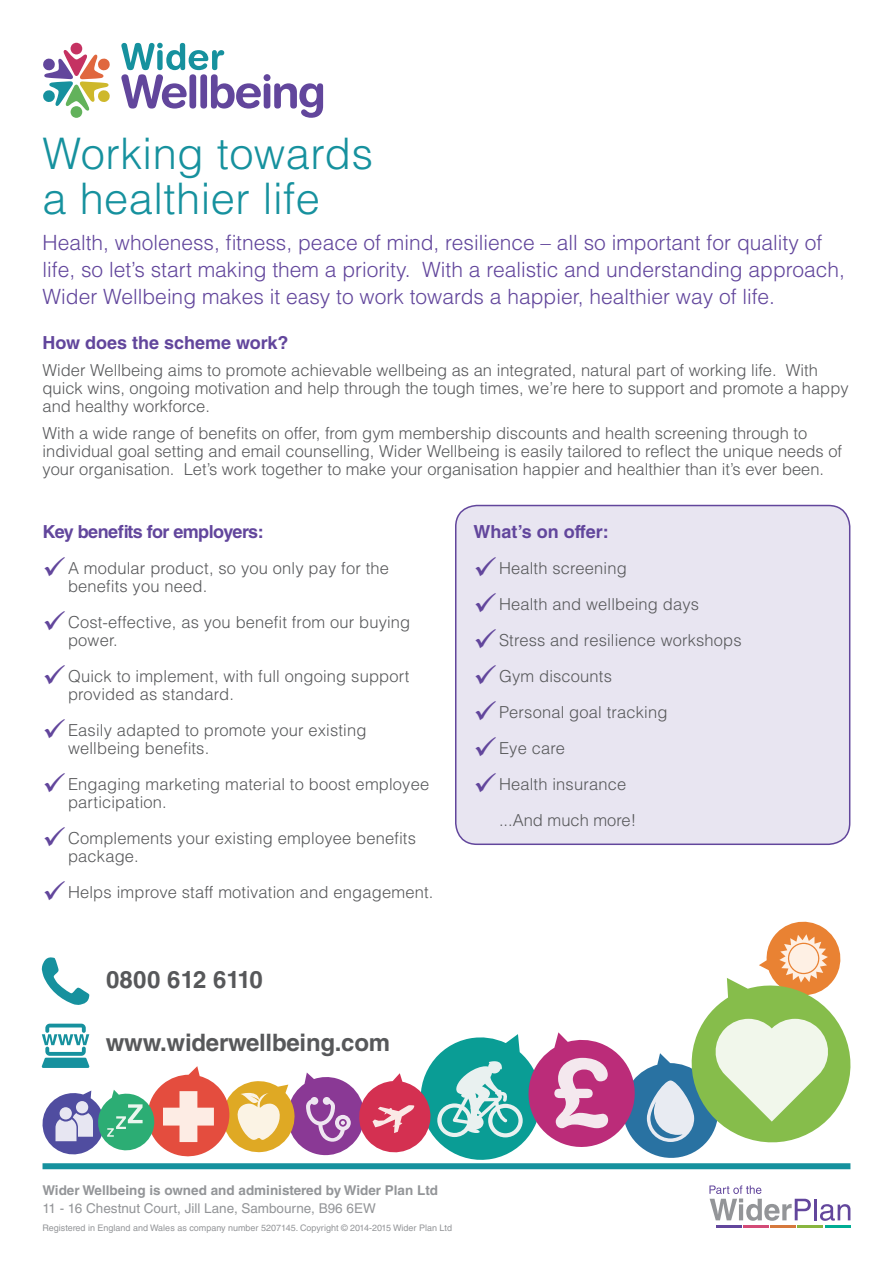
<style>
.page{position:relative;width:893px;height:1263px;background:#fff}
.page>*{position:absolute;margin:0;border:0;box-sizing:border-box;transform-origin:0 0}
.t1{font:300 43.5px/45px "Helvetica LT Std";letter-spacing:.01em;color:#16919e}
.t2{font:700 24px "Helvetica LT Std";letter-spacing:-.01em;color:#57585a}
.t3{font:300 21px/27px "Helvetica LT Std";color:#62469c}
.t4{font:700 18px "Helvetica LT Std";letter-spacing:-.015em;color:#62469c}
.t5{font:300 16.5px/18px "Helvetica LT Std";color:#57585a}
.Paragraph_Style_2{font:700 13.5px/18px "Helvetica LT Std";color:#939598}
.Paragraph_Style_2-2{font:9px "Helvetica LT Std";color:#939598}
.s1{font-weight:400}
</style>
<div class="page">
<div style="left:43px;top:1163px;width:807px;height:6px;background:#16919e"></div>
<div style="left:456px;top:505px;width:394px;height:339px;background:#e8e5f1;border-radius:21px"></div>
<div style="left:455px;top:505px;width:395px;height:340px;border:2px solid #62469c;border-radius:21px"></div>
<svg style="left:121px;top:43px;width:202px;height:75px"></svg>
<svg style="left:43px;top:43px;width:67px;height:75px"></svg>
<svg style="left:41px;top:921px;width:810px;height:244px"></svg>
<hr style="left:814px;top:1199px;width:3px;height:21px;background:#62469c">
<svg style="left:820px;top:1204px;width:30px;height:17px"></svg>
<hr style="left:743px;top:1225px;width:25px;height:3px;background:#d34b77">
<hr style="left:716px;top:1225px;width:25px;height:3px;background:#62469c">
<hr style="left:770px;top:1225px;width:26px;height:3px;background:#d6793d">
<hr style="left:798px;top:1225px;width:25px;height:3px;background:#89b53f">
<hr style="left:825px;top:1225px;width:25px;height:3px;background:#00ad94">
<svg style="left:709px;top:1185px;width:102px;height:36px"></svg>
<p class="t1" style="left:43px;top:130px;width:332px">Working towards a healthier life</p>
<p class="t3" style="left:43px;top:228px;width:804px">Health, wholeness, fitness, peace of mind, resilience – all so important for quality of life, so let’s start making them a priority. With a realistic and understanding approach,<br>Wider Wellbeing makes it easy to work towards a happier, healthier way of life.</p>
<p class="t4" style="left:43px;top:331px;width:247px">How does the scheme work?</p>
<p class="t5" style="left:43px;top:361px;width:808px">Wider Wellbeing aims to promote achievable wellbeing as an integrated, natural part of working life. With quick wins, ongoing motivation and help through the tough times, we’re here to support and promote a happy and healthy workforce.</p>
<p class="t5" style="left:43px;top:424px;width:801px">With a wide range of benefits on offer, from gym membership discounts and health screening through to individual goal setting and email counselling, Wider Wellbeing is easily tailored to reflect the unique needs of your organisation. Let’s work together to make your organisation happier and healthier than it’s ever been.</p>
<p class="t4" style="left:43px;top:520px;width:223px">Key benefits for employers:</p>
<p class="t5" style="left:68px;top:559px;width:323px">A modular product, so you only pay for the benefits you need.</p>
<p class="t5" style="left:68px;top:613px;width:344px">Cost-effective, as you benefit from our buying power.</p>
<p class="t5" style="left:68px;top:667px;width:343px">Quick to implement, with full ongoing support provided as standard.</p>
<p class="t5" style="left:68px;top:721px;width:300px">Easily adapted to promote your existing wellbeing benefits.</p>
<p class="t5" style="left:68px;top:775px;width:363px">Engaging marketing material to boost employee participation.</p>
<p class="t5" style="left:68px;top:829px;width:349px">Complements your existing employee benefits package.</p>
<p class="t5" style="left:68px;top:883px;width:367px">Helps improve staff motivation and engagement.</p>
<p class="t2" style="left:106px;top:964px;width:158px">0800 612 6110</p>
<p class="t2" style="left:106px;top:1027px;width:286px">www.widerwellbeing.com</p>
<p class="t4" style="left:473px;top:520px;width:137px">What’s on offer:</p>
<p class="t5" style="left:499px;top:559px;width:129px">Health screening</p>
<p class="t5" style="left:499px;top:595px;width:202px">Health and wellbeing days</p>
<p class="t5" style="left:499px;top:631px;width:244px">Stress and resilience workshops</p>
<p class="t5" style="left:499px;top:667px;width:114px">Gym discounts</p>
<p class="t5" style="left:499px;top:703px;width:170px">Personal goal tracking</p>
<p class="t5" style="left:499px;top:739px;width:67px">Eye care</p>
<p class="t5" style="left:499px;top:775px;width:129px">Health insurance</p>
<p class="t5" style="left:499px;top:811px;width:139px">...And much more!</p>
<p class="Paragraph_Style_2" style="left:43px;top:1181px;width:397px">Wider Wellbeing is owned and administered by Wider Plan Ltd<br><span class="s1">11 - 16 Chestnut Court, Jill Lane, Sambourne, B96 6EW</span></p>
<p class="Paragraph_Style_2-2" style="left:43px;top:1222px;width:411px">Registered in England and Wales as company number 5207145. Copyright © 2014-2015 Wider Plan Ltd</p>
</div>
